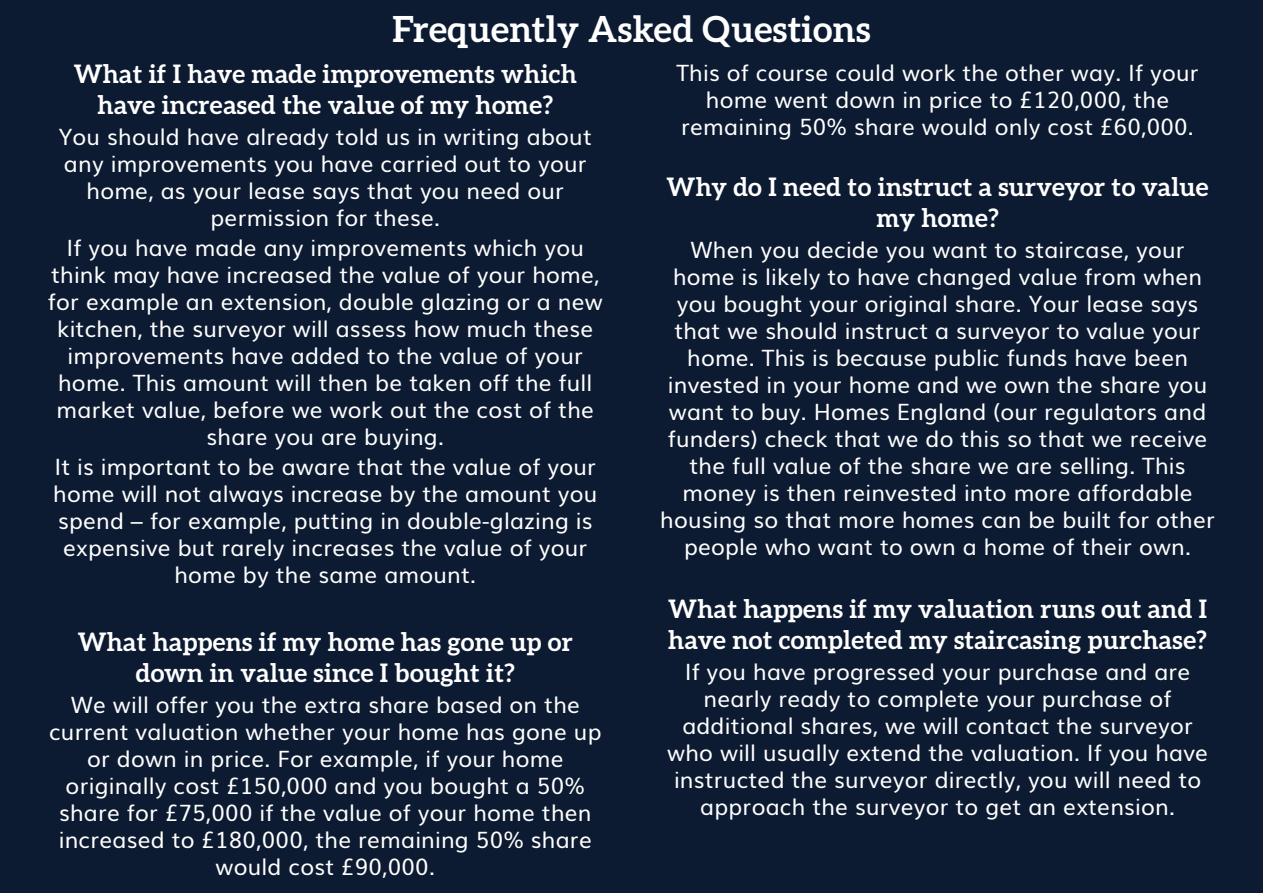
<style>
.page{position:relative;width:1263px;height:893px;background:#0d1b32}
.page>*{position:absolute;margin:0;border:0;box-sizing:border-box;transform-origin:0 0}
.t1{font:700 36px "Aleo";letter-spacing:.01em;color:#fff}
.t2{font:700 25.5px/30.6px "Aleo";letter-spacing:.01em;color:#fff;text-align:center}
.t3{font:22.5px/27px "Muli";letter-spacing:.01em;color:#fff;text-align:center}
</style>
<div class="page">
<h1 class="t1" style="left:392px;top:8px;width:479px">Frequently Asked Questions</h1>
<p class="t2" style="left:74px;top:58px;width:505px">What if I have made improvements which have increased the value of my home?</p>
<p class="t3" style="left:59px;top:122px;width:535px">You should have already told us in writing about any improvements you have carried out to your home, as your lease says that you need our permission for these.</p>
<p class="t3" style="left:48px;top:233px;width:556px">If you have made any improvements which you think may have increased the value of your home, for example an extension, double glazing or a new kitchen, the surveyor will assess how much these improvements have added to the value of your home. This amount will then be taken off the full market value, before we work out the cost of the share you are buying.</p>
<p class="t3" style="left:53px;top:452px;width:546px">It is important to be aware that the value of your home will not always increase by the amount you spend – for example, putting in double-glazing is expensive but rarely increases the value of your home by the same amount.</p>
<p class="t3" style="left:676px;top:57px;width:524px">This of course could work the other way. If your home went down in price to £120,000, the remaining 50% share would only cost £60,000.</p>
<p class="t2" style="left:667px;top:171px;width:544px">Why do I need to instruct a surveyor to value my home?</p>
<p class="t3" style="left:660px;top:235px;width:556px">When you decide you want to staircase, your home is likely to have changed value from when you bought your original share. Your lease says that we should instruct a surveyor to value your home. This is because public funds have been invested in your home and we own the share you want to buy. Homes England (our regulators and funders) check that we do this so that we receive the full value of the share we are selling. This money is then reinvested into more affordable housing so that more homes can be built for other people who want to own a home of their own.</p>
<p class="t2" style="left:668px;top:593px;width:540px;text-align:left">What happens if my valuation runs out and I have not completed my staircasing purchase?</p>
<p class="t3" style="left:667px;top:657px;width:542px">If you have progressed your purchase and are nearly ready to complete your purchase of additional shares, we will contact the surveyor who will usually extend the valuation. If you have instructed the surveyor directly, you will need to approach the surveyor to get an extension.</p>
<p class="t2" style="left:78px;top:626px;width:497px">What happens if my home has gone up or down in value since I bought it?</p>
<p class="t3" style="left:49px;top:690px;width:554px">We will offer you the extra share based on the current valuation whether your home has gone up or down in price. For example, if your home originally cost £150,000 and you bought a 50% share for £75,000 if the value of your home then increased to £180,000, the remaining 50% share would cost £90,000.</p>
</div>
